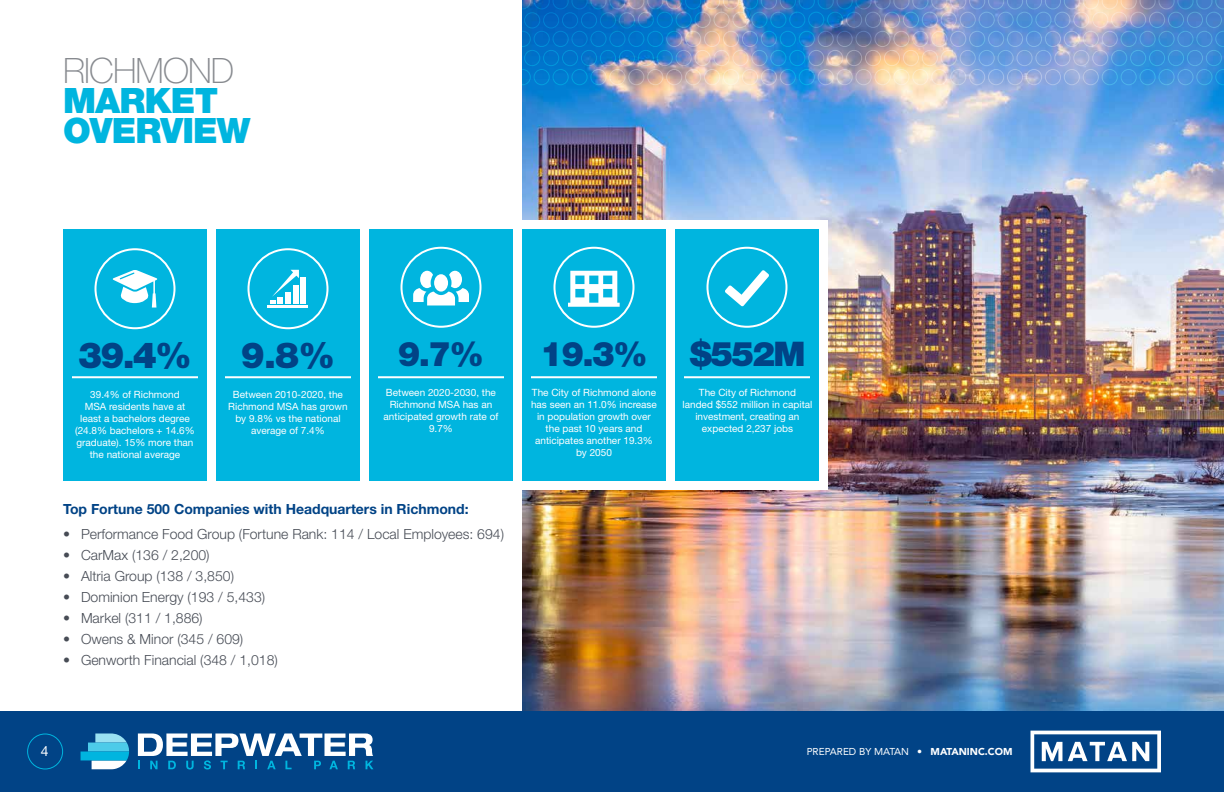
<style>
.page{position:relative;width:1224px;height:792px;background:#fff}
.page>*{position:absolute;margin:0;border:0;box-sizing:border-box;transform-origin:0 0}
.t1{font:900 36px "Helvetica Neue LT Std";color:#014386}
.t2{font:900 35px/30px "Helvetica Neue LT Std";letter-spacing:-.025em;color:#00b5df}
.t3{font:100 35px "Helvetica Neue LT Std";letter-spacing:-.025em;color:#878a8f}
.t4{font:900 34px "Helvetica Neue LT Std";letter-spacing:-.05em;color:#014386}
.t5{font:300 14px "Helvetica Neue LT Std";color:#474c55}
.t6{font:700 14px "Helvetica Neue LT Std";color:#014386}
.t7{font:14px "Helvetica Neue LT Std";color:#fff}
.t8{font:10px/12px "Helvetica Neue LT Std";color:#fff;text-align:center}
.t9{font:10px "Avenir";color:#fff}
.s1{font-weight:900}
</style>
<div class="page">
<img style="left:522px;top:86px;width:702px;height:625px">
<div style="left:513px;top:220px;width:315px;height:270px;background:#fff"></div>
<div style="left:63px;top:230px;width:144px;height:252px;background:#00b5df"></div>
<hr style="left:72px;top:376px;width:126px;height:2px;background:#fff">
<div style="left:216px;top:230px;width:144px;height:252px;background:#00b5df"></div>
<hr style="left:225px;top:376px;width:126px;height:2px;background:#fff">
<div style="left:369px;top:230px;width:144px;height:252px;background:#00b5df"></div>
<hr style="left:378px;top:376px;width:126px;height:2px;background:#fff">
<div style="left:522px;top:230px;width:144px;height:252px;background:#00b5df"></div>
<hr style="left:531px;top:376px;width:126px;height:2px;background:#fff">
<div style="left:675px;top:230px;width:144px;height:252px;background:#00b5df"></div>
<hr style="left:684px;top:376px;width:126px;height:2px;background:#fff">
<div style="left:400px;top:247px;width:82px;height:81px;border:2px solid #fff;border-radius:50%"></div>
<div style="left:554px;top:247px;width:80px;height:81px;border:2px solid #fff;border-radius:50%"></div>
<div style="left:94px;top:248px;width:82px;height:81px;border:2px solid #fff;border-radius:50%"></div>
<svg style="left:112px;top:270px;width:46px;height:38px"></svg>
<div style="left:301px;top:277px;width:5px;height:27px;background:#fff"></div>
<hr style="left:268px;top:305px;width:40px;height:3px;background:#fff">
<svg style="left:270px;top:270px;width:29px;height:34px"></svg>
<div style="left:285px;top:292px;width:6px;height:12px;background:#fff"></div>
<div style="left:248px;top:248px;width:80px;height:81px;border:2px solid #fff;border-radius:50%"></div>
<svg style="left:413px;top:271px;width:56px;height:34px"></svg>
<svg style="left:568px;top:271px;width:52px;height:36px"></svg>
<div style="left:706px;top:247px;width:82px;height:81px;border:2px solid #fff;border-radius:50%"></div>
<svg style="left:725px;top:270px;width:44px;height:36px"></svg>
<img style="left:522px;top:0;width:702px;height:11px">
<img style="left:522px;top:11px;width:702px;height:75px">
<div style="left:0;top:711px;width:1224px;height:81px;background:#014386"></div>
<svg style="left:1030px;top:731px;width:131px;height:41px"></svg>
<svg style="left:81px;top:734px;width:48px;height:35px"></svg>
<svg style="left:138px;top:733px;width:235px;height:37px"></svg>
<div style="left:27px;top:734px;width:36px;height:36px;border:1px solid #00b5df;border-radius:50%"></div>
<h2 class="t3" style="left:63px;top:51px;width:173px">RICHMOND</h2>
<h2 class="t2" style="left:63px;top:86px;width:189px">MARKET<br>OVERVIEW</h2>
<h1 class="t1" style="left:78px;top:334px;width:115px">39.4%</h1>
<p class="t8" style="left:75px;top:389px;width:121px">39.4% of Richmond<br>MSA residents have at least a bachelors degree (24.8% bachelors + 14.6% graduate). 15% more than the national average</p>
<h1 class="t1" style="left:241px;top:334px;width:96px">9.8%</h1>
<p class="t8" style="left:228px;top:389px;width:121px">Between 2010-2020, the<br>Richmond MSA has grown by 9.8% vs the national average of 7.4%</p>
<h3 class="t4" style="left:398px;top:333px;width:88px">9.7%</h3>
<p class="t8" style="left:384px;top:386px;width:116px">Between 2020-2030, the<br>Richmond MSA has an anticipated growth rate of<br>9.7%</p>
<h3 class="t6" style="left:63px;top:500px;width:407px">Top Fortune 500 Companies with Headquarters in Richmond:</h3>
<h3 class="t5" style="left:63px;top:526px;width:443px">• Performance Food Group (Fortune Rank: 114 / Local Employees: 694)</h3>
<h3 class="t5" style="left:63px;top:547px;width:148px">• CarMax (136 / 2,200)</h3>
<h3 class="t5" style="left:63px;top:568px;width:173px">• Altria Group (138 / 3,850)</h3>
<h3 class="t5" style="left:63px;top:589px;width:204px">• Dominion Energy (193 / 5,433)</h3>
<h3 class="t5" style="left:63px;top:610px;width:141px">• Markel (311 / 1,886)</h3>
<h3 class="t5" style="left:63px;top:631px;width:182px">• Owens &amp; Minor (345 / 609)</h3>
<h3 class="t5" style="left:63px;top:652px;width:216px">• Genworth Financial (348 / 1,018)</h3>
<h3 class="t4" style="left:540px;top:333px;width:109px">19.3%</h3>
<p class="t8" style="left:531px;top:386px;width:127px">The City of Richmond alone has seen an 11.0% increase in population growth over the past 10 years and anticipates another 19.3% by 2050</p>
<h3 class="t4" style="left:689px;top:333px;width:118px">$552M</h3>
<p class="t8" style="left:683px;top:386px;width:131px">The City of Richmond landed $552 million in capital investment, creating an expected 2,237 jobs</p>
<h3 class="t7" style="left:41px;top:743px;width:9px">4</h3>
<p class="t9" style="left:807px;top:743px;width:207px">PREPARED BY MATAN • <span class="s1">MATANINC.COM</span></p>
</div>
